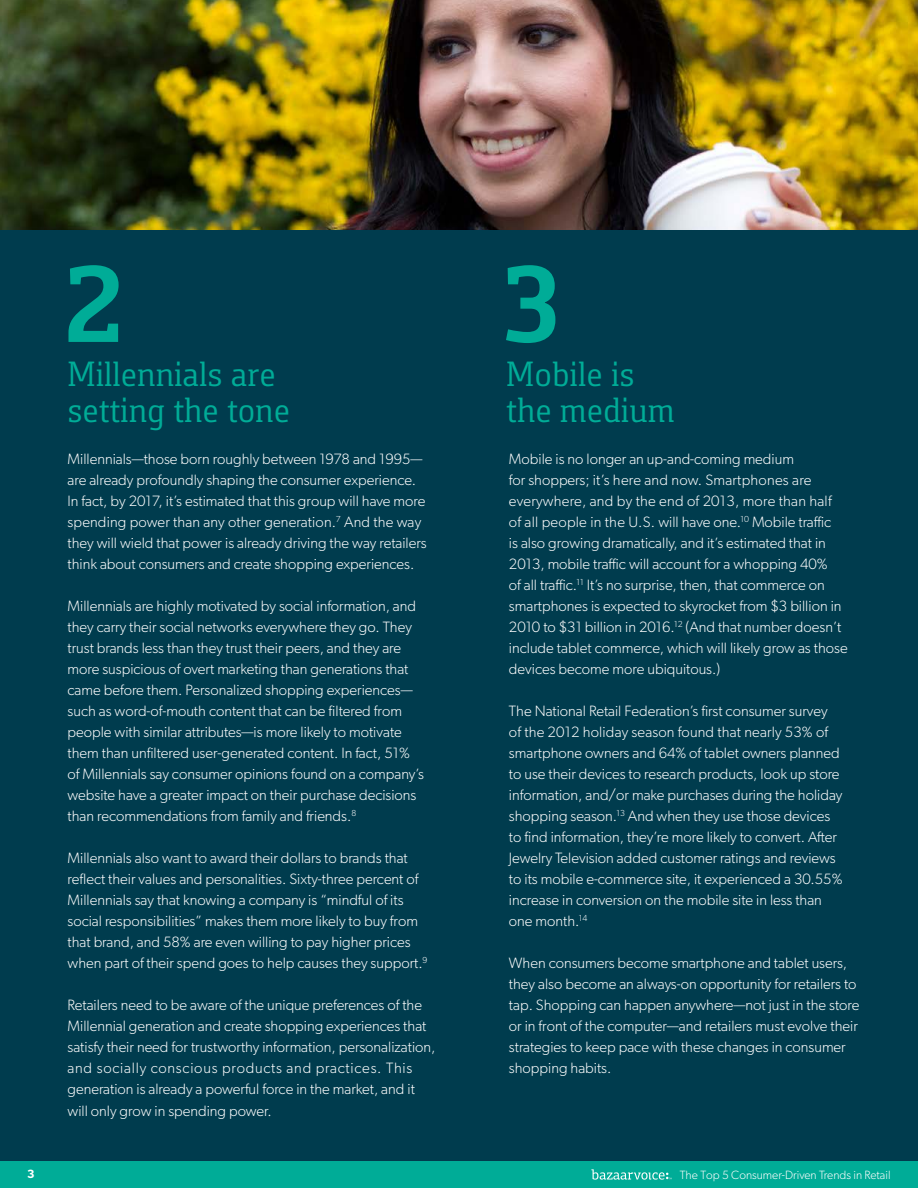
<style>
.page{position:relative;width:918px;height:1188px;background:#fff}
.page>*{position:absolute;margin:0;border:0;box-sizing:border-box;transform-origin:0 0}
.t1{font:700 111.6px "Foral Pro";color:#00ac97}
.t2{font:36px/36px "Foral Pro";color:#00ac97}
.t3{font:300 15px/21px "Gibson";color:#fff}
.t4{font:300 12px "Gibson";color:#fff}
.t5{font:600 12px "Gibson";color:#fff}
</style>
<div class="page">
<div style="left:0;top:192px;width:918px;height:996px;background:#003c4e"></div>
<img style="left:0;top:0;width:918px;height:230px">
<div style="left:0;top:1161px;width:918px;height:27px;background:#00ac97"></div>
<svg style="left:591px;top:1169px;width:81px;height:11px"></svg>
<h1 class="t1" style="left:63px;top:240px;width:63px">2</h1>
<h1 class="t1" style="left:502px;top:240px;width:61px">3</h1>
<h2 class="t2" style="left:68px;top:356px;width:224px">Millennials are setting the tone</h2>
<h2 class="t2" style="left:506px;top:356px;width:170px">Mobile is the medium</h2>
<p class="t3" style="left:68px;top:449px;width:361px">Millennials—those born roughly between 1978 and 1995— are already profoundly shaping the consumer experience.<br>In fact, by 2017, it’s estimated that this group will have more spending power than any other generation.<sup>7</sup> And the way they will wield that power is already driving the way retailers think about consumers and create shopping experiences.</p>
<p class="t3" style="left:68px;top:596px;width:358px">Millennials are highly motivated by social information, and they carry their social networks everywhere they go. They trust brands less than they trust their peers, and they are more suspicious of overt marketing than generations that came before them. Personalized shopping experiences— such as word-of-mouth content that can be filtered from people with similar attributes—is more likely to motivate them than unfiltered user-generated content. In fact, 51% of Millennials say consumer opinions found on a company’s website have a greater impact on their purchase decisions than recommendations from family and friends.<sup>8</sup></p>
<p class="t3" style="left:68px;top:848px;width:362px">Millennials also want to award their dollars to brands that reflect their values and personalities. Sixty-three percent of Millennials say that knowing a company is “mindful of its social responsibilities” makes them more likely to buy from that brand, and 58% are even willing to pay higher prices when part of their spend goes to help causes they support.<sup>9</sup></p>
<p class="t3" style="left:68px;top:994px;width:369px">Retailers need to be aware of the unique preferences of the Millennial generation and create shopping experiences that satisfy their need for trustworthy information, personalization, and socially conscious products and practices. This generation is already a powerful force in the market, and it will only grow in spending power.</p>
<p class="t3" style="left:509px;top:449px;width:340px">Mobile is no longer an up-and-coming medium<br>for shoppers; it’s here and now. Smartphones are everywhere, and by the end of 2013, more than half<br>of all people in the U.S. will have one.<sup>10</sup> Mobile traffic<br>is also growing dramatically, and it’s estimated that in 2013, mobile traffic will account for a whopping 40%<br>of all traffic.<sup>11</sup> It’s no surprise, then, that commerce on smartphones is expected to skyrocket from $3 billion in 2010 to $31 billion in 2016.<sup>12</sup> (And that number doesn’t include tablet commerce, which will likely grow as those devices become more ubiquitous.)</p>
<p class="t3" style="left:509px;top:701px;width:335px">The National Retail Federation’s first consumer survey of the 2012 holiday season found that nearly 53% of smartphone owners and 64% of tablet owners planned to use their devices to research products, look up store information, and/or make purchases during the holiday shopping season.<sup>13</sup> And when they use those devices to find information, they’re more likely to convert. After Jewelry Television added customer ratings and reviews to its mobile e-commerce site, it experienced a 30.55% increase in conversion on the mobile site in less than one month.<sup>14</sup></p>
<p class="t3" style="left:509px;top:953px;width:352px">When consumers become smartphone and tablet users, they also become an always-on opportunity for retailers to tap. Shopping can happen anywhere—not just in the store or in front of the computer—and retailers must evolve their strategies to keep pace with these changes in consumer shopping habits.</p>
<p class="t5" style="left:27px;top:1167px;width:9px">3</p>
<p class="t4" style="left:680px;top:1168px;width:212px">The Top 5 Consumer-Driven Trends in Retail</p>
</div>
